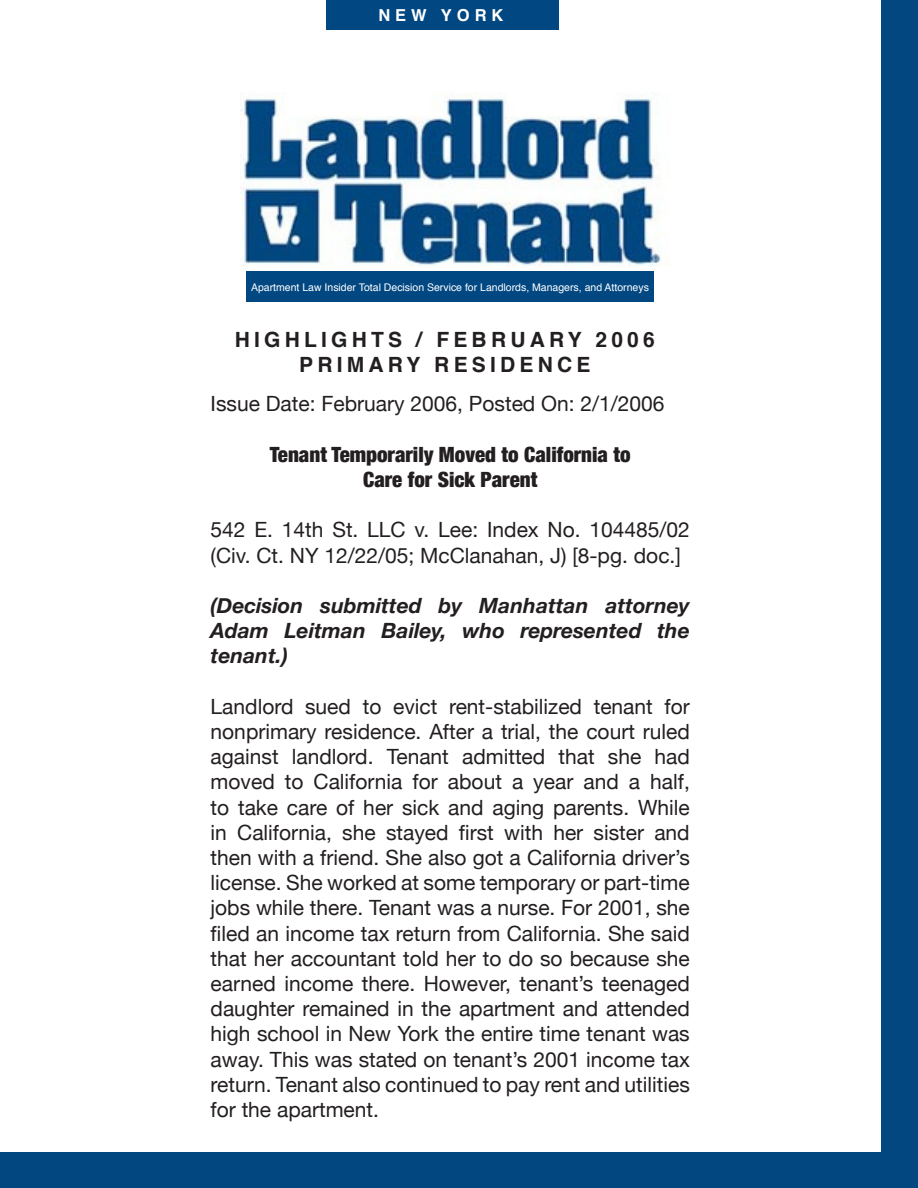
<style>
.page{position:relative;width:918px;height:1188px;background:#fff}
.page>*{position:absolute;margin:0;border:0;box-sizing:border-box;transform-origin:0 0}
.t1{font:21px/25.2px "Helvetica Neue";color:#231f20}
.t2{font:italic 700 21px/25.2px "Helvetica Neue";color:#231f20;text-align:justify}
.t3{font:900 condensed 21px "Helvetica Neue";color:#231f20}
.t4{font:700 21px "Helvetica";letter-spacing:.2em;color:#231f20}
.t5{font:700 16.5px "Helvetica";letter-spacing:.3em;color:#fff}
.t6{font:10.5px "Helvetica";color:#fff}
</style>
<div class="page">
<img style="left:240px;top:92px;width:421px;height:174px">
<div style="left:327px;top:0;width:232px;height:30px;background:#014782"></div>
<div style="left:246px;top:271px;width:408px;height:31px;background:#014782"></div>
<div style="left:882px;top:0;width:36px;height:1188px;background:#024780"></div>
<div style="left:0;top:1153px;width:907px;height:35px;background:#024780"></div>
<p class="t5" style="left:378px;top:2px;width:127px">NEW YORK</p>
<p class="t6" style="left:251px;top:279px;width:399px">Apartment Law Insider Total Decision Service for Landlords, Managers, and Attorneys</p>
<p class="t4" style="left:235px;top:322px;width:422px">HIGHLIGHTS / FEBRUARY 2006</p>
<p class="t4" style="left:299px;top:347px;width:293px">PRIMARY RESIDENCE</p>
<p class="t1" style="left:211px;top:391px;width:455px">Issue Date: February 2006, Posted On: 2/1/2006</p>
<p class="t3" style="left:270px;top:441px;width:362px">Tenant Temporarily Moved to California to</p>
<p class="t3" style="left:363px;top:467px;width:176px">Care for Sick Parent</p>
<p class="t1" style="left:211px;top:517px;width:481px">542 E. 14th St. LLC v. Lee: Index No. 104485/02 (Civ. Ct. NY 12/22/05; McClanahan, J) [8-pg. doc.]</p>
<p class="t2" style="left:211px;top:593px;width:481px">(Decision submitted by Manhattan attorney Adam Leitman Bailey, who represented the tenant.)</p>
<p class="t1" style="left:211px;top:694px;width:481px;text-align:justify">Landlord sued to evict rent-stabilized tenant for nonprimary residence. After a trial, the court ruled against landlord. Tenant admitted that she had moved to California for about a year and a half, to take care of her sick and aging parents. While in California, she stayed first with her sister and then with a friend. She also got a California driver’s license. She worked at some temporary or part-time jobs while there. Tenant was a nurse. For 2001, she filed an income tax return from California. She said that her accountant told her to do so because she earned income there. However, tenant’s teenaged daughter remained in the apartment and attended high school in New York the entire time tenant was away. This was stated on tenant’s 2001 income tax return. Tenant also continued to pay rent and utilities for the apartment.</p>
</div>
